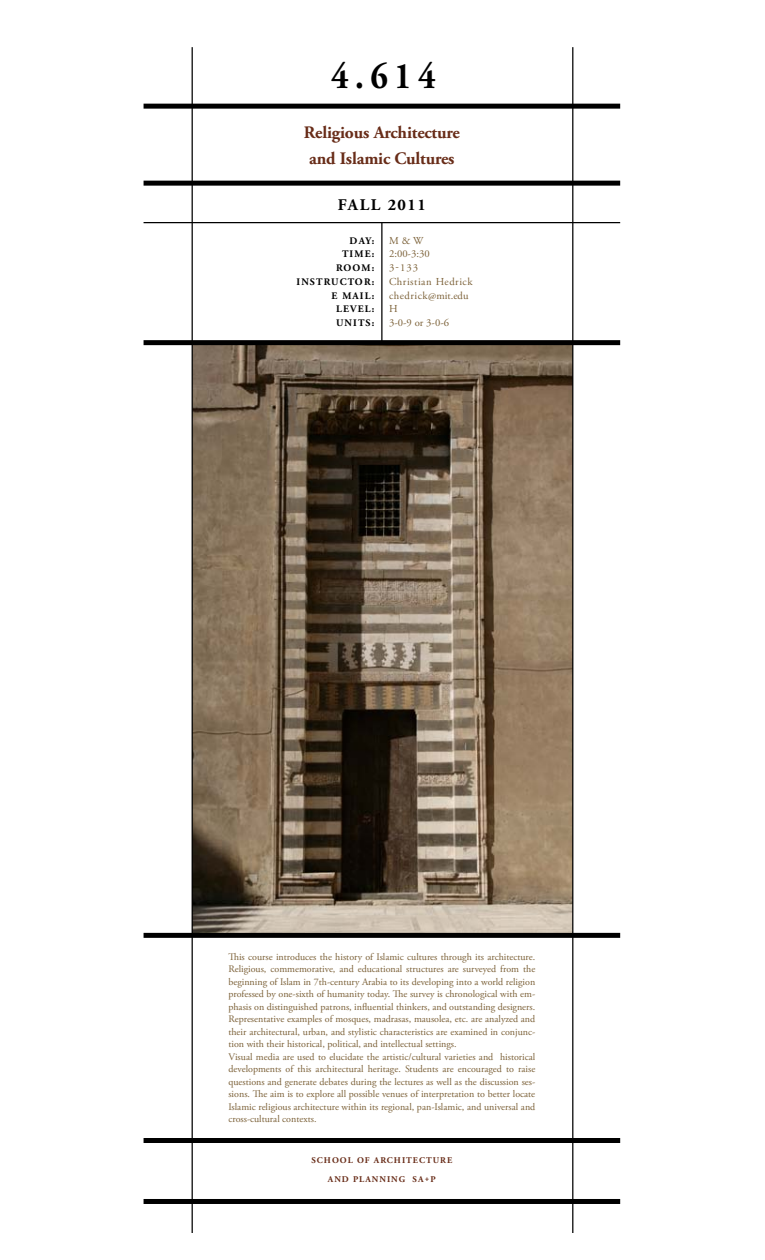
<style>
.page{position:relative;width:765px;height:1260px;background:#fff}
.page>*{position:absolute;margin:0;border:0;box-sizing:border-box;transform-origin:0 0}
.t1{font:700 37.12px "Adobe Garamond Pro";color:#000;scale:.91 1}
.t2{font:700 17.5px/26.2px "Adobe Garamond Pro";letter-spacing:-.01em;color:#682c18;text-align:center}
.t3{font:700 16.25px "Adobe Garamond Pro";letter-spacing:.09em;color:#000}
.t4{font:10.62px "Adobe Garamond Pro";letter-spacing:.05em;color:#7b6037}
.t5{font:10px/12.5px "Adobe Garamond Pro";color:#7b6037}
.t6{font:700 10px "Adobe Garamond Pro";letter-spacing:.115em;color:#000}
.t7{font:700 8.75px/19.2px "Adobe Garamond Pro";letter-spacing:.115em;color:#682c18;text-align:center}
</style>
<div class="page">
<div style="left:144px;top:104px;width:476px;height:5px;background:#000"></div>
<hr style="left:381px;top:222px;width:1px;height:121px;background:#000">
<div style="left:144px;top:1138px;width:476px;height:5px;background:#000"></div>
<img style="left:193px;top:345px;width:379px;height:588px">
<div style="left:144px;top:340px;width:476px;height:5px;background:#000"></div>
<div style="left:144px;top:933px;width:476px;height:5px;background:#000"></div>
<div style="left:144px;top:181px;width:476px;height:5px;background:#000"></div>
<hr style="left:144px;top:222px;width:476px;height:1px;background:#000">
<div style="left:144px;top:1199px;width:476px;height:5px;background:#000"></div>
<hr style="left:192px;top:47px;width:1px;height:1186px;background:#000">
<hr style="left:572px;top:47px;width:1px;height:1186px;background:#000">
<h1 class="t1" style="left:331px;top:55px;width:116px">4.614</h1>
<h2 class="t2" style="left:304px;top:119px;width:157px">RELIGIOUS ARCHITECTURE<br>AND ISLAMIC CULTURES</h2>
<h3 class="t3" style="left:338px;top:195px;width:89px">FALL 2011</h3>
<p class="t6" style="left:350px;top:235px;width:26px">DAY:</p>
<p class="t4" style="left:389px;top:234px;width:36px">M &amp; W</p>
<p class="t6" style="left:342px;top:248px;width:34px">TIME:</p>
<p class="t4" style="left:389px;top:248px;width:42px">2:00-3:30</p>
<p class="t6" style="left:336px;top:262px;width:40px">ROOM:</p>
<p class="t4" style="left:389px;top:261px;width:31px">3-133</p>
<p class="t6" style="left:297px;top:276px;width:79px">INSTRUCTOR:</p>
<p class="t4" style="left:389px;top:275px;width:85px">Christian Hedrick</p>
<p class="t6" style="left:332px;top:290px;width:44px">E MAIL:</p>
<p class="t4" style="left:389px;top:289px;width:81px">chedrick@mit.edu</p>
<p class="t6" style="left:336px;top:303px;width:40px">LEVEL:</p>
<p class="t4" style="left:389px;top:303px;width:10px">H</p>
<p class="t6" style="left:336px;top:317px;width:40px">UNITS:</p>
<p class="t4" style="left:389px;top:316px;width:62px">3-0-9 or 3-0-6</p>
<p class="t5" style="left:228px;top:951px;width:308px">This course introduces the history of Islamic cultures through its architecture.<br>Religious, commemorative, and educational structures are surveyed from the beginning of Islam in 7th-century Arabia to its developing into a world religion professed by one-sixth of humanity today. The survey is chronological with em&shy;phasis on distinguished patrons, influential thinkers, and outstanding designers.<br>Representative examples of mosques, madrasas, mausolea, etc. are analyzed and their architectural, urban, and stylistic characteristics are examined in conjunc&shy;tion with their historical, political, and intellectual settings.<br>Visual media are used to elucidate the artistic/cultural varieties and historical developments of this architectural heritage. Students are encouraged to raise questions and generate debates during the lectures as well as the discussion ses&shy;sions. The aim is to explore all possible venues of interpretation to better locate Islamic religious architecture within its regional, pan-Islamic, and universal and cross-cultural contexts.</p>
<p class="t7" style="left:312px;top:1151px;width:142px">SCHOOL OF ARCHITECTURE<br>AND PLANNING S A+P</p>
</div>
